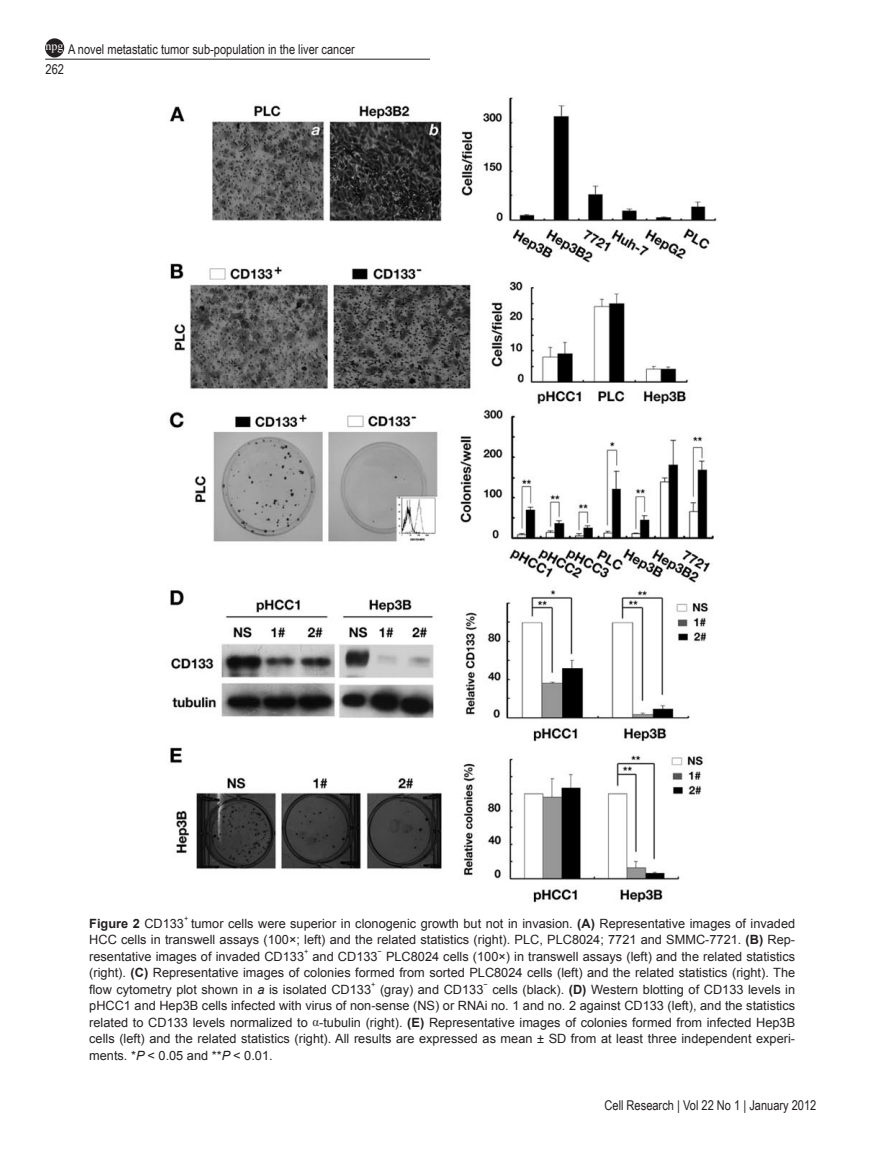
<style>
.page{position:relative;width:893px;height:1170px;background:#fff}
.page>*{position:absolute;margin:0;border:0;box-sizing:border-box;transform-origin:0 0}
.t1{font:13.5px "Arial Narrow";color:#231f20}
.t2{font:12.75px/16.5px "Arial";color:#231f20;text-align:justify}
.t3{font:700 12.75px "Arial";color:#231f20}
.t4{font:12px "Times New Roman";color:#fff}
.t5{font:7.5px "Arial";color:#231f20}
.s1{font-weight:400}
.s2{font-weight:700}
.s3{font-style:italic}
.s4{font-family:"Times New Roman"}
</style>
<div class="page">
<hr style="left:45px;top:59px;width:385px;height:1px;background:#231f20">
<div style="left:46px;top:39px;width:17px;height:18px;background:#231f20;border-radius:50%"></div>
<div style="left:45px;top:38px;width:19px;height:19px;border:2px solid #231f20;border-radius:50%"></div>
<img style="left:169px;top:97px;width:548px;height:806px">
<p class="t1" style="left:68px;top:39px;width:288px">A novel metastatic tumor sub-population in the liver cancer</p>
<p class="t4" style="left:46px;top:38px;width:19px">npg</p>
<p class="t1" style="left:46px;top:59px;width:20px">262</p>
<p class="t3" style="left:89px;top:914px;width:96px">Figure 2 <span class="s1">CD133</span></p>
<p class="t5" style="left:184px;top:913px;width:6px">+</p>
<p class="t2" style="left:89px;top:914px;width:707px;text-indent:102px">tumor cells were superior in clonogenic growth but not in invasion. <span class="s2">(A)</span> Representative images of invaded HCC cells in transwell assays (100×; left) and the related statistics (right). PLC, PLC8024; 7721 and SMMC-7721. <span class="s2">(B)</span> Rep&shy;resentative images of invaded CD133</p>
<p class="t5" style="left:304px;top:946px;width:6px">+</p>
<p class="t2" style="left:313px;top:947px;width:67px">and CD133</p>
<p class="t5" style="left:378px;top:946px;width:6px">−</p>
<p class="t2" style="left:89px;top:947px;width:707px;text-indent:297px">PLC8024 cells (100×) in transwell assays (left) and the related statistics (right). <span class="s2">(C)</span> Representative images of colonies formed from sorted PLC8024 cells (left) and the related statistics (right). The flow cytometry plot shown in <span class="s3">a</span> is isolated CD133</p>
<p class="t5" style="left:371px;top:979px;width:6px">+</p>
<p class="t2" style="left:380px;top:980px;width:105px">(gray) and CD133</p>
<p class="t5" style="left:483px;top:979px;width:6px">−</p>
<p class="t2" style="left:89px;top:980px;width:707px;text-indent:403px">cells (black). <span class="s2">(D)</span> Western blotting of CD133 levels in pHCC1 and Hep3B cells infected with virus of non-sense (NS) or RNAi no. 1 and no. 2 against CD133 (left), and the statistics related to CD133 levels normalized to <span class="s4">α</span>-tubulin (right). <span class="s2">(E)</span> Representative images of colonies formed from infected Hep3B cells (left) and the related statistics (right). All results are expressed as mean ± SD from at least three independent experi&shy;ments. *<span class="s3">P</span> &lt; 0.05 and **<span class="s3">P</span> &lt; 0.01.</p>
<p class="t1" style="left:604px;top:1094px;width:213px">Cell Research | Vol 22 No 1 | January 2012</p>
</div>
